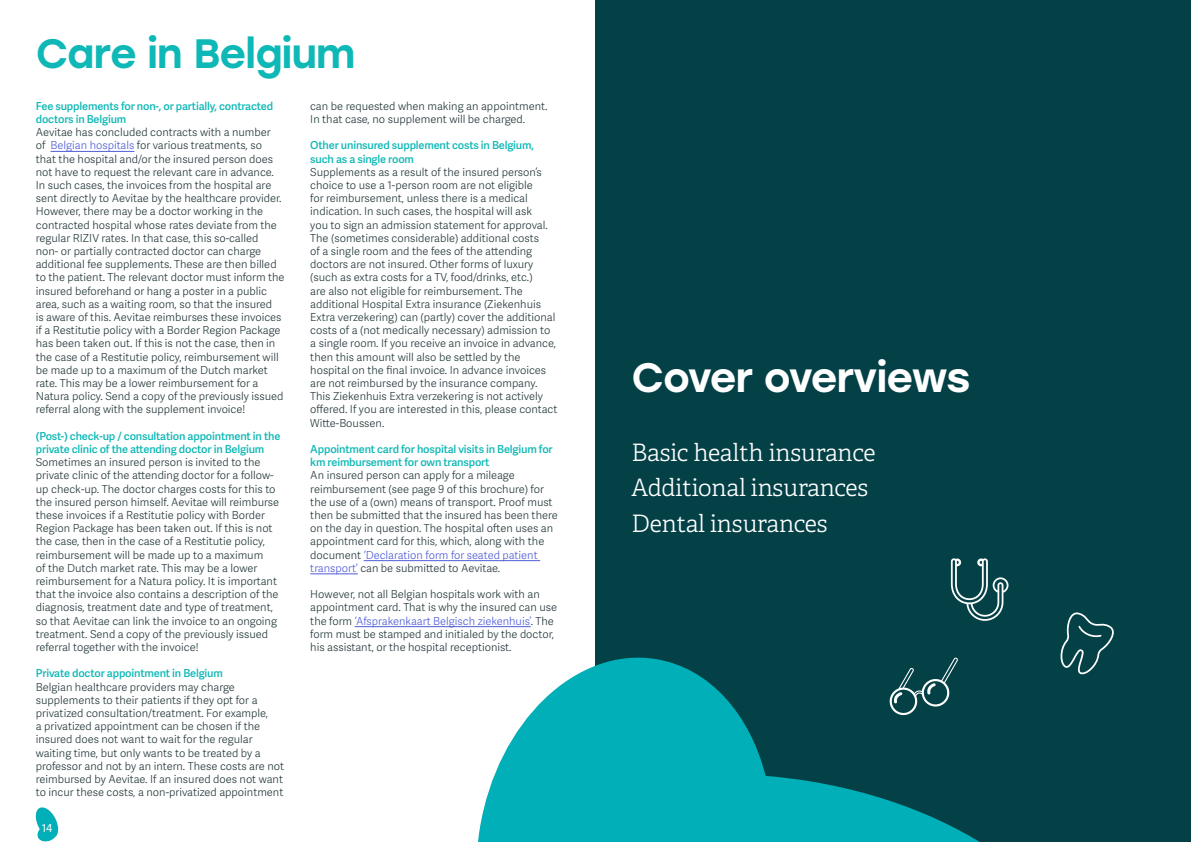
<style>
.page{position:relative;width:1191px;height:842px;background:#fff}
.page>*{position:absolute;margin:0;border:0;box-sizing:border-box;transform-origin:0 0}
.t1{font:500 41px "Stolzl";letter-spacing:-.03em;color:#fff}
.t2{font:500 41px "Stolzl";letter-spacing:-.02em;color:#0eb8b6}
.t3{font:300 24px/35.3px "Adelle";letter-spacing:-.01em;color:#fff}
.t4{font:300 11px/13.2px "Adelle Sans";color:#25383b}
.t5{font:600 11px/13.2px "Adelle Sans";letter-spacing:-.015em;color:#0eb8b6}
.t6{font:11px "Adelle Sans";color:#fff}
.s1{color:#4f5cd6}
</style>
<div class="page">
<svg style="left:35px;top:807px;width:24px;height:35px"></svg>
<div style="left:595px;top:0;width:596px;height:842px;background:#044147"></div>
<svg style="left:478px;top:657px;width:502px;height:185px;fill:#00afb7"></svg>
<svg style="left:1060px;top:612px;width:54px;height:63px"></svg>
<svg style="left:951px;top:558px;width:57px;height:63px"></svg>
<svg style="left:888px;top:657px;width:70px;height:59px"></svg>
<hr style="left:51px;top:151px;width:83px;height:1px;background:#4f5cd6">
<hr style="left:364px;top:560px;width:176px;height:1px;background:#4f5cd6">
<hr style="left:310px;top:573px;width:48px;height:1px;background:#4f5cd6">
<hr style="left:355px;top:626px;width:176px;height:1px;background:#4f5cd6">
<h1 class="t2" style="left:36px;top:24px;width:321px">Care in Belgium</h1>
<p class="t5" style="left:36px;top:100px;width:239px">Fee supplements for non-, or partially, contracted doctors in Belgium</p>
<p class="t4" style="left:36px;top:126px;width:250px">Aevitae has concluded contracts with a number<br>of <span class="s1">Belgian hospitals</span> for various treatments, so that the hospital and/or the insured person does not have to request the relevant care in advance.<br>In such cases, the invoices from the hospital are sent directly to Aevitae by the healthcare provider.<br>However, there may be a doctor working in the contracted hospital whose rates deviate from the regular RIZIV rates. In that case, this so-called<br>non- or partially contracted doctor can charge additional fee supplements. These are then billed to the patient. The relevant doctor must inform the insured beforehand or hang a poster in a public area, such as a waiting room, so that the insured<br>is aware of this. Aevitae reimburses these invoices if a Restitutie policy with a Border Region Package has been taken out. If this is not the case, then in the case of a Restitutie policy, reimbursement will be made up to a maximum of the Dutch market rate. This may be a lower reimbursement for a Natura policy. Send a copy of the previously issued referral along with the supplement invoice!</p>
<p class="t5" style="left:36px;top:430px;width:246px">(Post-) check-up / consultation appointment in the private clinic of the attending doctor in Belgium</p>
<p class="t4" style="left:36px;top:456px;width:245px">Sometimes an insured person is invited to the private clinic of the attending doctor for a follow&shy;up check-up. The doctor charges costs for this to the insured person himself. Aevitae will reimburse these invoices if a Restitutie policy with Border Region Package has been taken out. If this is not the case, then in the case of a Restitutie policy, reimbursement will be made up to a maximum<br>of the Dutch market rate. This may be a lower reimbursement for a Natura policy. It is important that the invoice also contains a description of the diagnosis, treatment date and type of treatment, so that Aevitae can link the invoice to an ongoing treatment. Send a copy of the previously issued referral together with the invoice!</p>
<p class="t5" style="left:36px;top:667px;width:189px">Private doctor appointment in Belgium</p>
<p class="t4" style="left:36px;top:680px;width:250px">Belgian healthcare providers may charge supplements to their patients if they opt for a privatized consultation/treatment. For example,<br>a privatized appointment can be chosen if the insured does not want to wait for the regular waiting time, but only wants to be treated by a professor and not by an intern. These costs are not reimbursed by Aevitae. If an insured does not want to incur these costs, a non-privatized appointment</p>
<p class="t6" style="left:42px;top:822px;width:12px">14</p>
<p class="t4" style="left:310px;top:100px;width:239px">can be requested when making an appointment.<br>In that case, no supplement will be charged.</p>
<p class="t5" style="left:310px;top:139px;width:225px">Other uninsured supplement costs in Belgium, such as a single room</p>
<p class="t4" style="left:310px;top:166px;width:249px">Supplements as a result of the insured person’s choice to use a 1-person room are not eligible<br>for reimbursement, unless there is a medical indication. In such cases, the hospital will ask<br>you to sign an admission statement for approval.<br>The (sometimes considerable) additional costs<br>of a single room and the fees of the attending doctors are not insured. Other forms of luxury (such as extra costs for a TV, food/drinks, etc.)<br>are also not eligible for reimbursement. The additional Hospital Extra insurance (Ziekenhuis Extra verzekering) can (partly) cover the additional costs of a (not medically necessary) admission to a single room. If you receive an invoice in advance, then this amount will also be settled by the hospital on the final invoice. In advance invoices are not reimbursed by the insurance company.<br>This Ziekenhuis Extra verzekering is not actively offered. If you are interested in this, please contact Witte-Boussen.</p>
<p class="t5" style="left:310px;top:443px;width:244px">Appointment card for hospital visits in Belgium for km reimbursement for own transport</p>
<p class="t4" style="left:310px;top:469px;width:249px">An insured person can apply for a mileage reimbursement (see page 9 of this brochure) for the use of a (own) means of transport. Proof must then be submitted that the insured has been there on the day in question. The hospital often uses an appointment card for this, which, along with the document <span class="s1">‘Declaration form for seated patient transport’</span> can be submitted to Aevitae.</p>
<p class="t4" style="left:310px;top:588px;width:248px">However, not all Belgian hospitals work with an appointment card. That is why the insured can use the form <span class="s1">‘Afsprakenkaart Belgisch ziekenhuis’</span>. The form must be stamped and initialed by the doctor, his assistant, or the hospital receptionist.</p>
<h1 class="t1" style="left:631px;top:348px;width:340px">Cover overviews</h1>
<h2 class="t3" style="left:631px;top:435px;width:245px">Basic health insurance<br>Additional insurances<br>Dental insurances</h2>
</div>
